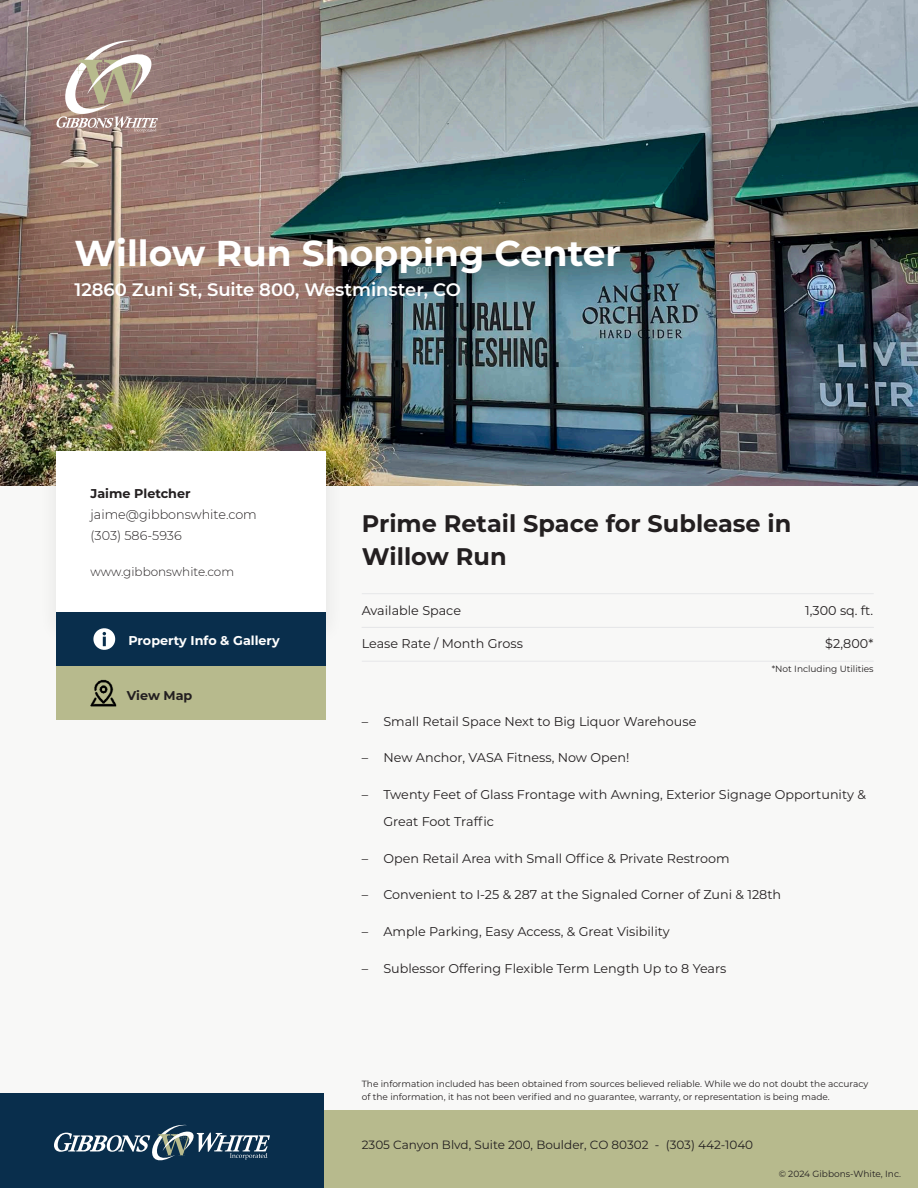
<style>
.page{position:relative;width:918px;height:1188px;background:#f8f8f7}
.page>*{position:absolute;margin:0;border:0;box-sizing:border-box;transform-origin:0 0}
.Property_Title{font:700 36px "Montserrat";color:#fff}
.Marketing_Intro{font:700 24px/33px "Montserrat";color:#231f20}
.Property_Address{font:600 18px "Montserrat";color:#fff}
.Table_2_col{font:12.75px/27px "Montserrat";color:#231f20}
.t1{font:300 12.75px "Montserrat";color:#231f20}
.t2{font:700 12.75px "Montserrat";color:#231f20}
.t3{font:700 12.75px "Montserrat";color:#fff}
.t4{font:12px "Montserrat";color:#231f20}
.t5{font:300 12px "Montserrat";color:#231f20}
.Disclaimer{font:9px/13.5px "Montserrat";color:#231f20}
</style>
<div class="page">
<img style="left:0;top:0;width:918px;height:486px">
<svg style="left:54px;top:38px;width:110px;height:94px;background:#ae9a91"></svg>
<div style="left:0;top:1094px;width:324px;height:94px;background:#092e4c"></div>
<div style="left:324px;top:1110px;width:594px;height:78px;background:#b7ba8d"></div>
<svg style="left:54px;top:1124px;width:216px;height:37px"></svg>
<hr style="left:362px;top:593px;width:512px;height:1px;background:#e6e7e9">
<hr style="left:362px;top:627px;width:512px;height:1px;background:#e6e7e9">
<hr style="left:362px;top:661px;width:512px;height:1px;background:#e6e7e9">
<div style="left:38px;top:434px;width:306px;height:213px;background:#231f20;opacity:.1"></div>
<div style="left:56px;top:452px;width:270px;height:177px;background:#fff"></div>
<div style="left:56px;top:612px;width:270px;height:54px;background:#092e4c"></div>
<svg style="left:93px;top:628px;width:22px;height:22px"></svg>
<div style="left:56px;top:666px;width:270px;height:54px;background:#b7ba8d"></div>
<img style="left:90px;top:679px;width:27px;height:28px">
<p class="Property_Title" style="left:75px;top:227px;width:548px">Willow Run Shopping Center</p>
<p class="Property_Address" style="left:75px;top:276px;width:388px">12860 Zuni St, Suite 800, Westminster, CO</p>
<p class="t2" style="left:91px;top:485px;width:102px">Jaime Pletcher</p>
<p class="t1" style="left:91px;top:506px;width:168px">jaime@gibbonswhite.com</p>
<p class="t1" style="left:91px;top:527px;width:93px">(303) 586-5936</p>
<p class="t5" style="left:91px;top:564px;width:145px">www.gibbonswhite.com</p>
<p class="t3" style="left:128px;top:632px;width:153px">Property Info &amp; Gallery</p>
<p class="t2" style="left:127px;top:686px;width:67px">View Map</p>
<p class="Marketing_Intro" style="left:362px;top:506px;width:431px">Prime Retail Space for Sublease in<br>Willow Run</p>
<p class="Table_2_col" style="left:362px;top:596px;width:101px">Available Space</p>
<p class="Table_2_col" style="left:805px;top:596px;width:70px">1,300 sq. ft.</p>
<p class="Table_2_col" style="left:362px;top:630px;width:163px">Lease Rate / Month Gross</p>
<p class="Table_2_col" style="left:825px;top:630px;width:50px">$2,800*</p>
<p class="Disclaimer" style="left:772px;top:661px;width:103px">*Not Including Utilities</p>
<p class="Table_2_col" style="left:362px;top:707px;width:336px">– Small Retail Space Next to Big Liquor Warehouse</p>
<p class="Table_2_col" style="left:362px;top:744px;width:269px">– New Anchor, VASA Fitness, Now Open!</p>
<p class="Table_2_col" style="left:383px;top:780px;width:484px;text-indent:-22px">– Twenty Feet of Glass Frontage with Awning, Exterior Signage Opportunity &amp;<br>Great Foot Traffic</p>
<p class="Table_2_col" style="left:362px;top:844px;width:369px">– Open Retail Area with Small Office &amp; Private Restroom</p>
<p class="Table_2_col" style="left:362px;top:881px;width:421px">– Convenient to I-25 &amp; 287 at the Signaled Corner of Zuni &amp; 128th</p>
<p class="Table_2_col" style="left:362px;top:918px;width:309px">– Ample Parking, Easy Access, &amp; Great Visibility</p>
<p class="Table_2_col" style="left:362px;top:954px;width:366px">– Sublessor Offering Flexible Term Length Up to 8 Years</p>
<p class="Disclaimer" style="left:362px;top:1076px;width:508px">The information included has been obtained from sources believed reliable. While we do not doubt the accuracy of the information, it has not been verified and no guarantee, warranty, or representation is being made.</p>
<p class="t4" style="left:362px;top:1137px;width:393px">2305 Canyon Blvd, Suite 200, Boulder, CO 80302 - (303) 442-1040</p>
<p class="Disclaimer" style="left:779px;top:1167px;width:124px">© 2024 Gibbons-White, Inc.</p>
</div>
